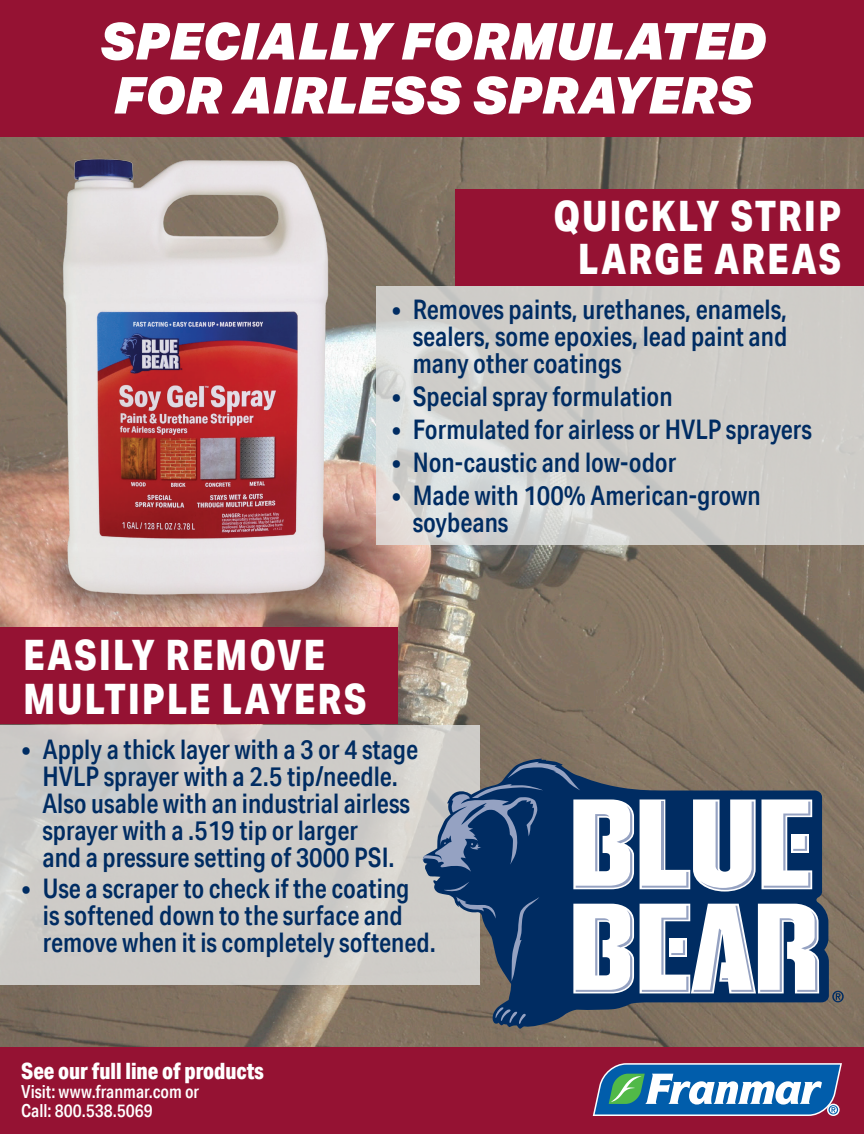
<style>
.page{position:relative;width:864px;height:1134px;background:#fff}
.page>*{position:absolute;margin:0;border:0;box-sizing:border-box;transform-origin:0 0}
.t1{font:italic 900 51px/54px "Aktiv Grotesk";letter-spacing:.005em;color:#fff}
.t2{font:800 42px/43.5px "Aktiv Grotesk Cd";letter-spacing:.045em;color:#fff;text-align:center}
.t3{font:500 27px/27px "Aktiv Grotesk Cd";color:#002c62}
.t4{font:800 22.5px "Aktiv Grotesk Cd";color:#fff}
.t5{font:500 18px/18.8px "Aktiv Grotesk Cd";color:#fff}
</style>
<div class="page">
<img style="left:0;top:137px;width:864px;height:910px">
<div style="left:0;top:1047px;width:864px;height:87px;background:#951233"></div>
<svg style="left:593px;top:1063px;width:249px;height:53px;background:#548ab6"></svg>
<div style="left:0;top:0;width:864px;height:137px;background:#951233"></div>
<svg style="left:376px;top:286px;width:488px;height:259px;background:#d1d0cc"></svg>
<div style="left:455px;top:189px;width:409px;height:97px;background:#951233"></div>
<svg style="left:0;top:725px;width:479px;height:260px;background:#ceccc8"></svg>
<div style="left:0;top:628px;width:398px;height:96px;background:#951233"></div>
<svg style="left:832px;top:991px;width:12px;height:11px"></svg>
<svg style="left:423px;top:758px;width:406px;height:274px;background:#515962"></svg>
<svg style="left:495px;top:1007px;width:31px;height:18px"></svg>
<svg style="left:640px;top:799px;width:116px;height:93px"></svg>
<svg style="left:762px;top:799px;width:50px;height:90px"></svg>
<svg style="left:640px;top:904px;width:179px;height:89px"></svg>
<svg style="left:423px;top:759px;width:211px;height:234px"></svg>
<img style="left:30px;top:525px;width:346px;height:103px">
<img style="left:56px;top:151px;width:279px;height:450px">
<h1 class="t1" style="left:99px;top:13px;width:668px">SPECIALLY FORMULATED<br>FOR AIRLESS SPRAYERS</h1>
<h2 class="t2" style="left:553px;top:193px;width:289px">QUICKLY STRIP<br>LARGE AREAS</h2>
<p class="t3" style="left:413px;top:295px;width:376px;text-align:justify;text-indent:-21px">• Removes paints, urethanes, enamels, sealers, some epoxies, lead paint and many other coatings</p>
<p class="t3" style="left:392px;top:382px;width:282px">• Special spray formulation</p>
<p class="t3" style="left:392px;top:415px;width:421px">• Formulated for airless or HVLP sprayers</p>
<p class="t3" style="left:392px;top:448px;width:286px">• Non-caustic and low-odor</p>
<p class="t3" style="left:413px;top:481px;width:350px;text-indent:-21px">• Made with 100% American-grown soybeans</p>
<h2 class="t2" style="left:23px;top:633px;width:345px;text-align:left">EASILY REMOVE<br>MULTIPLE LAYERS</h2>
<p class="t3" style="left:42px;top:735px;width:377px;text-indent:-21px">• Apply a thick layer with a 3 or 4 stage HVLP sprayer with a 2.5 tip/needle.<br>Also usable with an industrial airless sprayer with a .519 tip or larger<br>and a pressure setting of 3000 PSI.</p>
<p class="t3" style="left:43px;top:875px;width:394px;text-indent:-21px">• Use a scraper to check if the coating<br>is softened down to the surface and remove when it is completely softened.</p>
<p class="t4" style="left:21px;top:1056px;width:244px">See our full line of products</p>
<p class="t5" style="left:21px;top:1082px;width:180px">Visit: www.franmar.com or<br>Call: 800.538.5069</p>
</div>
